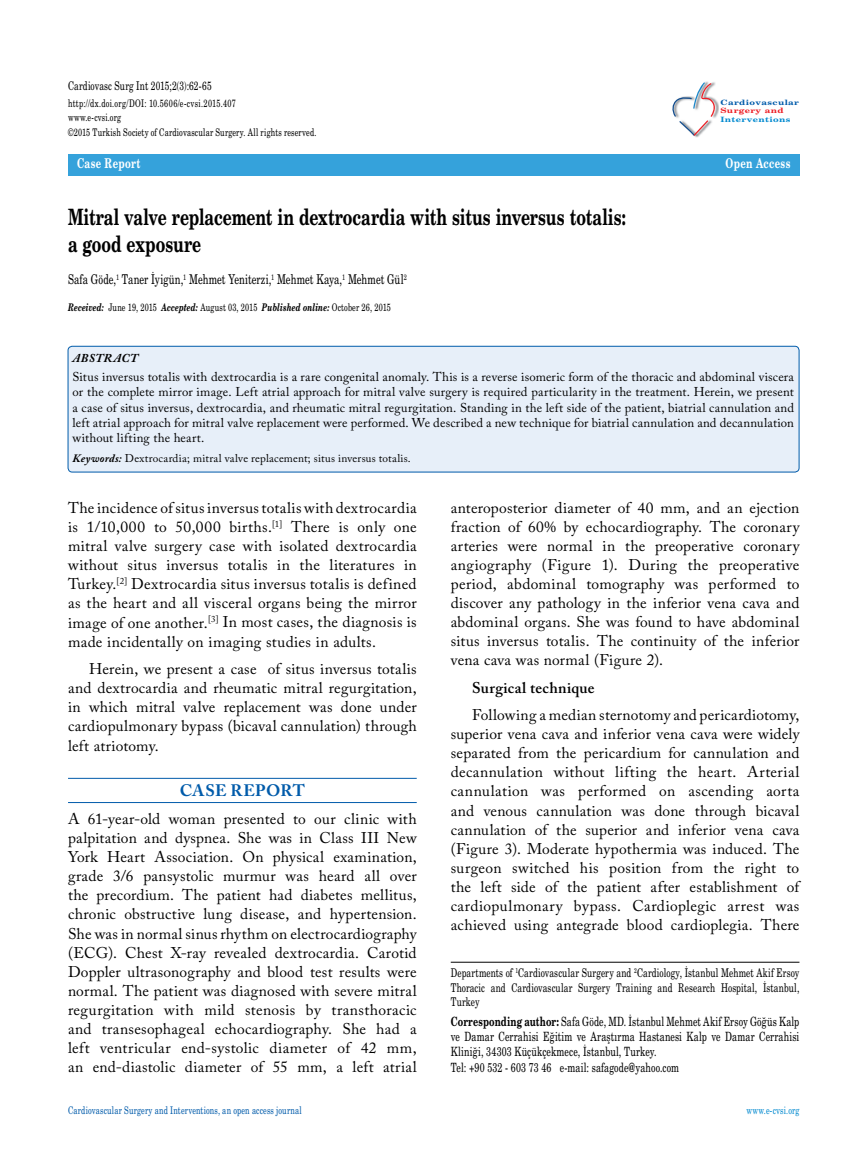
<style>
.page{position:relative;width:859px;height:1170px;background:#fff}
.page>*{position:absolute;margin:0;border:0;box-sizing:border-box;transform-origin:0 0}
.t1{font:22.5px/27px "Madison Bold Tr";color:#000}
.t2{font:700 16.5px "Adobe Caslon Pro";letter-spacing:.02em;color:#005baa}
.t3{font:15.45px/19px "Adobe Caslon Pro";letter-spacing:.015em;color:#000;text-align:justify}
.t4{font:600 15.45px "Adobe Caslon Pro";letter-spacing:.02em;color:#000}
.t5{font:13.5px "Madison Tr";color:#000}
.t6{font:13.5px "Madison Bold Tr";letter-spacing:.025em;color:#fff}
.t7{font:12.75px/15.3px "Adobe Caslon Pro";letter-spacing:.02em;color:#000;text-align:justify}
.t8{font:12.75px/15.3px "Madison Tr";letter-spacing:.01em;color:#000}
.t9{font:12px/14.4px "Madison Tr";letter-spacing:.01em;color:#000;text-align:justify}
.t10{font:italic 700 12px "Adobe Caslon Pro";letter-spacing:.04em;color:#000}
.t11{font:11.25px "Adobe Caslon Pro";letter-spacing:.02em;color:#000}
.t12{font:10.5px/14.7px "Madison Tr";letter-spacing:.02em;color:#000}
.t13{font:10.5px "Madison Tr";letter-spacing:.015em;color:#005baa}
.t14{font:10.5px "Madison Tr";letter-spacing:.015em;color:#0089cf}
.t15{font:7.35px "Madison Bold Tr";letter-spacing:.03em;color:#005baa;scale:1.8 1}
.t16{font:7.35px "Madison Bold Tr";letter-spacing:.03em;color:#0089cf;scale:1.8 1}
.t17{font:7.35px "Madison Bold Tr";letter-spacing:.03em;color:#ed1d24;scale:1.8 1}
.s1{font-family:"Madison Bold Italic Tr"}
.s2{font-weight:700;font-style:italic}
.s3{font-family:"Madison Bold Tr"}
</style>
<div class="page">
<img style="left:694px;top:81px;width:25px;height:56px">
<svg style="left:672px;top:82px;width:44px;height:54px"></svg>
<div style="left:68px;top:154px;width:731px;height:22px;background:#35a2db"></div>
<hr style="left:451px;top:961px;width:348px;height:1px;background:#000">
<div style="left:68px;top:346px;width:731px;height:126px;background:#e7eff9;border-radius:4px"></div>
<div style="left:68px;top:346px;width:731px;height:126px;border:1px solid #005baa;border-radius:4px"></div>
<hr style="left:68px;top:778px;width:349px;height:1px;background:#005baa">
<hr style="left:68px;top:802px;width:349px;height:1px;background:#005baa">
<p class="t9" style="left:68px;top:78px;width:145px">Cardiovasc Surg Int 2015;2(3):62-65</p>
<p class="t12" style="left:68px;top:95px;width:250px">http://dx.doi.org/DOI: 10.5606/e-cvsi.2015.407<br>www.e-cvsi.org<br>©2015 Turkish Society of Cardiovascular Surgery. All rights reserved.</p>
<p class="t15" style="left:720px;top:97px;width:45px">Cardiovascular</p>
<p class="t17" style="left:720px;top:106px;width:37px">Surgery and</p>
<p class="t16" style="left:720px;top:115px;width:40px">Interventions</p>
<p class="t6" style="left:77px;top:155px;width:65px">Case Report</p>
<p class="t6" style="left:725px;top:155px;width:66px">Open Access</p>
<h1 class="t1" style="left:68px;top:202px;width:559px">Mitral valve replacement in dextrocardia with situs inversus totalis: a good exposure</h1>
<p class="t5" style="left:68px;top:271px;width:340px">Safa Göde,<sup>1</sup> Taner İyigün,<sup>1</sup> Mehmet Yeniterzi,<sup>1</sup> Mehmet Kaya,<sup>1</sup> Mehmet Gül<sup>2</sup></p>
<p class="t12" style="left:68px;top:300px;width:324px"><span class="s1">Received:</span> June 19, 2015 <span class="s1">Accepted:</span> August 03, 2015 <span class="s1">Published online:</span> October 26, 2015</p>
<p class="t10" style="left:72px;top:350px;width:67px">ABSTRACT</p>
<p class="t7" style="left:72px;top:369px;width:723px">Situs inversus totalis with dextrocardia is a rare congenital anomaly. This is a reverse isomeric form of the thoracic and abdominal viscera or the complete mirror image. Left atrial approach for mitral valve surgery is required particularity in the treatment. Herein, we present a case of situs inversus, dextrocardia, and rheumatic mitral regurgitation. Standing in the left side of the patient, biatrial cannulation and left atrial approach for mitral valve replacement were performed. We described a new technique for biatrial cannulation and decannulation without lifting the heart.</p>
<p class="t11" style="left:72px;top:452px;width:340px"><span class="s2">Keywords:</span> Dextrocardia; mitral valve replacement; situs inversus totalis.</p>
<p class="t3" style="left:68px;top:498px;width:350px">The incidence of situs inversus totalis with dextrocardia is 1/10,000 to 50,000 births.<sup>[1]</sup> There is only one mitral valve surgery case with isolated dextrocardia without situs inversus totalis in the literatures in Turkey.<sup>[2]</sup> Dextrocardia situs inversus totalis is defined as the heart and all visceral organs being the mirror image of one another.<sup>[3]</sup> In most cases, the diagnosis is made incidentally on imaging studies in adults.</p>
<p class="t3" style="left:68px;top:659px;width:350px;text-indent:21px">Herein, we present a case of situs inversus totalis and dextrocardia and rheumatic mitral regurgitation, in which mitral valve replacement was done under cardiopulmonary bypass (bicaval cannulation) through left atriotomy.</p>
<p class="t2" style="left:180px;top:781px;width:127px">CASE REPORT</p>
<p class="t3" style="left:68px;top:809px;width:350px">A 61-year-old woman presented to our clinic with palpitation and dyspnea. She was in Class III New York Heart Association. On physical examination, grade 3/6 pansystolic murmur was heard all over the precordium. The patient had diabetes mellitus, chronic obstructive lung disease, and hypertension.<br>She was in normal sinus rhythm on electrocardiography (ECG). Chest X-ray revealed dextrocardia. Carotid Doppler ultrasonography and blood test results were normal. The patient was diagnosed with severe mitral regurgitation with mild stenosis by transthoracic and transesophageal echocardiography. She had a left ventricular end-systolic diameter of 42 mm, an end-diastolic diameter of 55 mm, a left atrial</p>
<p class="t3" style="left:451px;top:498px;width:350px">anteroposterior diameter of 40 mm, and an ejection fraction of 60% by echocardiography. The coronary arteries were normal in the preoperative coronary angiography (Figure 1). During the preoperative period, abdominal tomography was performed to discover any pathology in the inferior vena cava and abdominal organs. She was found to have abdominal situs inversus totalis. The continuity of the inferior vena cava was normal (Figure 2).</p>
<p class="t4" style="left:472px;top:678px;width:124px">Surgical technique</p>
<p class="t3" style="left:451px;top:705px;width:350px;text-indent:21px">Following a median sternotomy and pericardiotomy, superior vena cava and inferior vena cava were widely separated from the pericardium for cannulation and decannulation without lifting the heart. Arterial cannulation was performed on ascending aorta and venous cannulation was done through bicaval cannulation of the superior and inferior vena cava (Figure 3). Moderate hypothermia was induced. The surgeon switched his position from the right to the left side of the patient after establishment of cardiopulmonary bypass. Cardioplegic arrest was achieved using antegrade blood cardioplegia. There</p>
<p class="t9" style="left:451px;top:965px;width:350px">Departments of <sup>1</sup>Cardiovascular Surgery and <sup>2</sup>Cardiology, İstanbul Mehmet Akif Ersoy Thoracic and Cardiovascular Surgery Training and Research Hospital, İstanbul, Turkey</p>
<p class="t8" style="left:451px;top:1013px;width:350px"><span class="s3">Corresponding author:</span> Safa Göde, MD. İstanbul Mehmet Akif Ersoy Göğüs Kalp ve Damar Cerrahisi Eğitim ve Araştırma Hastanesi Kalp ve Damar Cerrahisi Kliniği, 34303 Küçükçekmece, İstanbul, Turkey.<br>Tel: +90 532 - 603 73 46 e-mail: safagode@yahoo.com</p>
<p class="t13" style="left:68px;top:1103px;width:235px">Cardiovascular Surgery and Interventions, an open access journal</p>
<p class="t14" style="left:746px;top:1103px;width:55px">www.e-cvsi.org</p>
</div>
